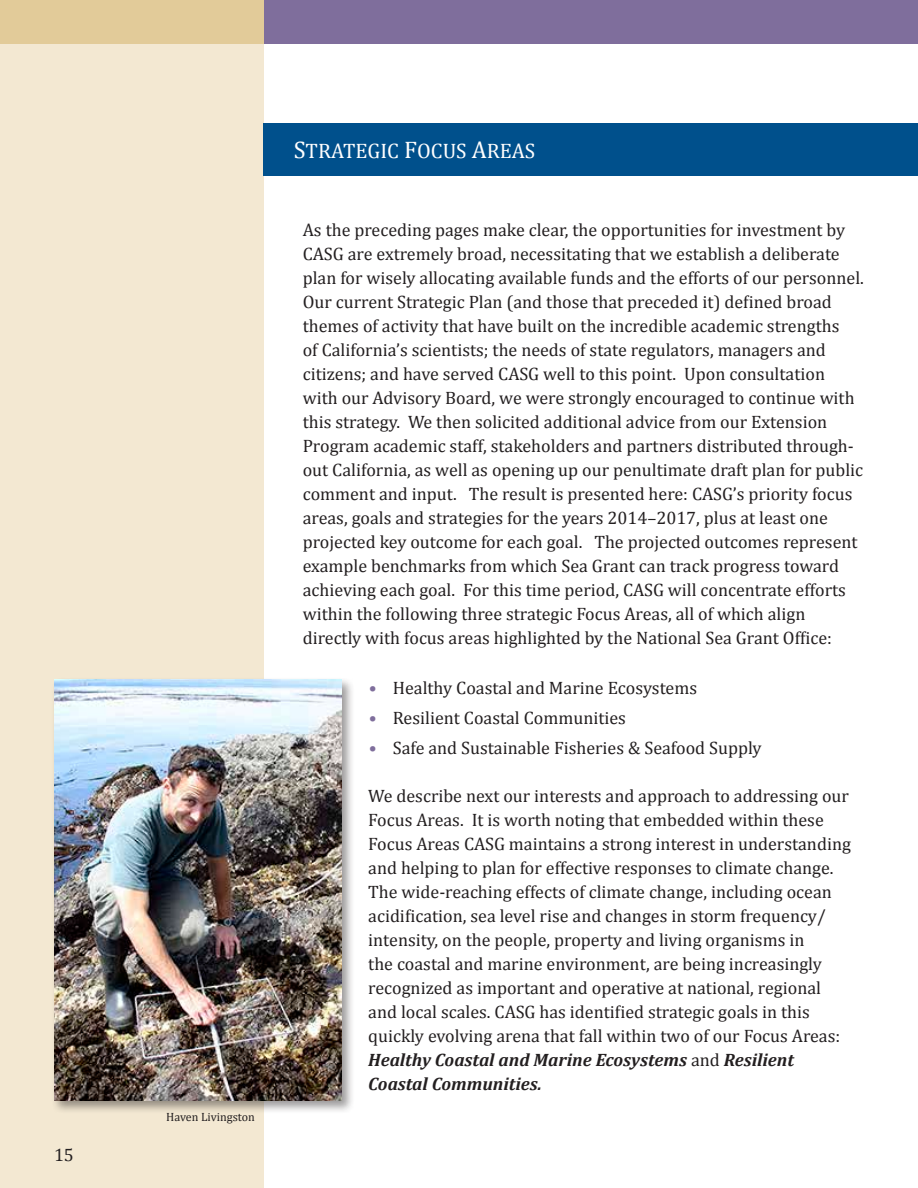
<style>
.page{position:relative;width:918px;height:1188px;background:#fff}
.page>*{position:absolute;margin:0;border:0;box-sizing:border-box;transform-origin:0 0}
.t1{font:21px "Cambria";color:#fff}
.t2{font:18px/24px "Cambria";color:#231f20}
.t3{font:12px "Cambria";color:#231f20}
.s1{font-size:24px}
.s2{color:#7f6e9c}
.s3{font-weight:700;font-style:italic}
</style>
<div class="page">
<div style="left:0;top:44px;width:264px;height:1144px;background:#f3e8d2"></div>
<div style="left:264px;top:0;width:654px;height:44px;background:#7f6e9c"></div>
<div style="left:0;top:0;width:264px;height:44px;background:#e2cb99"></div>
<div style="left:264px;top:123px;width:654px;height:53px;background:#00508c"></div>
<div style="left:51px;top:677px;width:304px;height:437px;background:#231f20;opacity:.45"></div>
<img style="left:54px;top:680px;width:287px;height:421px">
<p class="t2" style="left:54px;top:1143px;width:21px">15</p>
<p class="t3" style="left:166px;top:1109px;width:90px">Haven Livingston</p>
<p class="t1" style="left:294px;top:139px;width:243px"><span class="s1">S</span>TRATEGIC <span class="s1">F</span>OCUS <span class="s1">A</span>REAS</p>
<p class="t2" style="left:303px;top:218px;width:563px">As the preceding pages make clear, the opportunities for investment by CASG are extremely broad, necessitating that we establish a deliberate plan for wisely allocating available funds and the efforts of our personnel.<br>Our current Strategic Plan (and those that preceded it) defined broad themes of activity that have built on the incredible academic strengths<br>of California’s scientists; the needs of state regulators, managers and citizens; and have served CASG well to this point. Upon consultation with our Advisory Board, we were strongly encouraged to continue with this strategy. We then solicited additional advice from our Extension Program academic staff, stakeholders and partners distributed through&shy;out California, as well as opening up our penultimate draft plan for public comment and input. The result is presented here: CASG’s priority focus areas, goals and strategies for the years 2014–2017, plus at least one projected key outcome for each goal. The projected outcomes represent example benchmarks from which Sea Grant can track progress toward achieving each goal. For this time period, CASG will concentrate efforts within the following three strategic Focus Areas, all of which align directly with focus areas highlighted by the National Sea Grant Office:</p>
<p class="t2" style="left:369px;top:676px;width:330px"><span class="s2">•</span> Healthy Coastal and Marine Ecosystems</p>
<p class="t2" style="left:369px;top:706px;width:259px"><span class="s2">•</span> Resilient Coastal Communities</p>
<p class="t2" style="left:369px;top:736px;width:394px"><span class="s2">•</span> Safe and Sustainable Fisheries &amp; Seafood Supply</p>
<p class="t2" style="left:368px;top:784px;width:484px">We describe next our interests and approach to addressing our Focus Areas. It is worth noting that embedded within these Focus Areas CASG maintains a strong interest in understanding and helping to plan for effective responses to climate change.<br>The wide-reaching effects of climate change, including ocean acidification, sea level rise and changes in storm frequency/ intensity, on the people, property and living organisms in<br>the coastal and marine environment, are being increasingly recognized as important and operative at national, regional and local scales. CASG has identified strategic goals in this quickly evolving arena that fall within two of our Focus Areas:<br><span class="s3">Healthy Coastal and Marine Ecosystems</span> and <span class="s3">Resilient Coastal Communities.</span></p>
</div>
